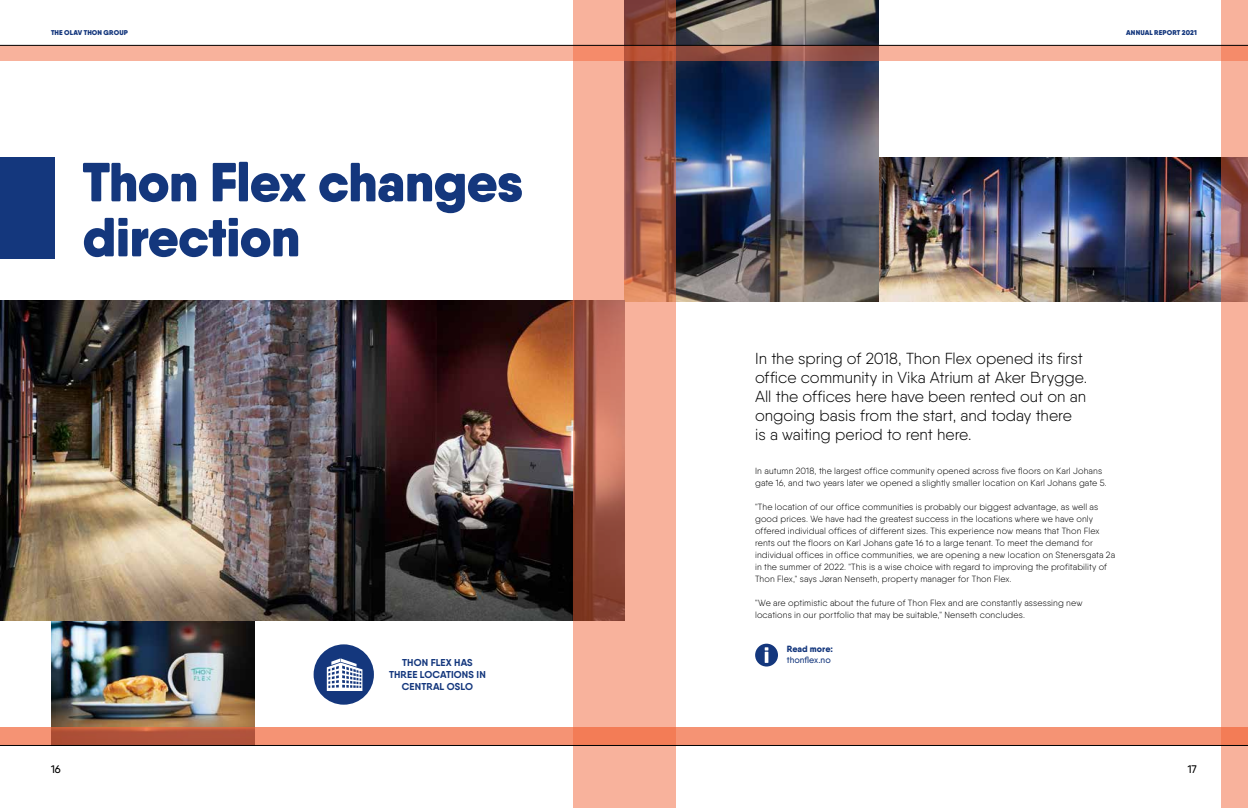
<style>
.page{position:relative;width:1248px;height:808px;background:#fff}
.page>*{position:absolute;margin:0;border:0;box-sizing:border-box;transform-origin:0 0}
.t1{font:900 55px/55px "Qanelas Soft";letter-spacing:-.015em;color:#14377d}
.t2{font:300 16px/19px "Qanelas Soft";letter-spacing:-.005em;color:#000}
.t3{font:500 11px "Qanelas Soft";color:#000}
.t4{font:700 10px/12px "Qanelas Soft";letter-spacing:.01em;color:#14377d;text-align:center}
.t5{font:300 9px/12px "Qanelas Soft";letter-spacing:.01em;color:#000}
.t6{font:500 9px "Qanelas Soft";color:#14377d}
.t7{font:800 9px "Qanelas Soft";letter-spacing:.005em;color:#14377d}
.t8{font:900 7px "Qanelas Soft";letter-spacing:.015em;color:#14377d}
</style>
<div class="page">
<img style="left:878px;top:157px;width:343px;height:144px">
<img style="left:51px;top:620px;width:204px;height:107px">
<img style="left:675px;top:0;width:203px;height:301px">
<img style="left:0;top:300px;width:573px;height:320px">
<svg style="left:0;top:727px;width:1221px;height:18px;background:#e98769"></svg>
<svg style="left:0;top:46px;width:1221px;height:15px;background:#e5a08c"></svg>
<div style="left:755px;top:644px;width:23px;height:22px;background:#14377d;border-radius:50%"></div>
<svg style="left:764px;top:647px;width:4px;height:16px"></svg>
<svg style="left:573px;top:0;width:102px;height:808px;background:#d68d78"></svg>
<svg style="left:1221px;top:0;width:26px;height:808px;background:#e9a28e"></svg>
<div style="left:0;top:157px;width:55px;height:101px;background:#14377d"></div>
<div style="left:313px;top:644px;width:61px;height:61px;background:#14377d;border-radius:50%"></div>
<svg style="left:327px;top:658px;width:35px;height:33px"></svg>
<hr style="left:0;top:45px;width:1247px;height:1px;background:#000">
<hr style="left:0;top:745px;width:1247px;height:1px;background:#000">
<p class="t8" style="left:51px;top:28px;width:78px">THE OLAV THON GROUP</p>
<p class="t8" style="left:1126px;top:28px;width:72px">ANNUAL REPORT 2021</p>
<h1 class="t1" style="left:83px;top:154px;width:442px">Thon Flex changes direction</h1>
<p class="t4" style="left:389px;top:656px;width:98px">THON FLEX HAS<br>THREE LOCATIONS IN<br>CENTRAL OSLO</p>
<h2 class="t2" style="left:755px;top:349px;width:333px">In the spring of 2018, Thon Flex opened its first office community in Vika Atrium at Aker Brygge.<br>All the offices here have been rented out on an ongoing basis from the start, and today there<br>is a waiting period to rent here.</h2>
<p class="t5" style="left:755px;top:464px;width:353px">In autumn 2018, the largest office community opened across five floors on Karl Johans gate 16, and two years later we opened a slightly smaller location on Karl Johans gate 5.</p>
<p class="t5" style="left:755px;top:500px;width:361px">"The location of our office communities is probably our biggest advantage, as well as good prices. We have had the greatest success in the locations where we have only offered individual offices of different sizes. This experience now means that Thon Flex rents out the floors on Karl Johans gate 16 to a large tenant. To meet the demand for individual offices in office communities, we are opening a new location on Stenersgata 2a in the summer of 2022. "This is a wise choice with regard to improving the profitability of Thon Flex," says Jøran Nenseth, property manager for Thon Flex.</p>
<p class="t5" style="left:755px;top:596px;width:329px">"We are optimistic about the future of Thon Flex and are constantly assessing new locations in our portfolio that may be suitable," Nenseth concludes.</p>
<p class="t7" style="left:786px;top:643px;width:48px">Read more:</p>
<p class="t6" style="left:786px;top:655px;width:45px">thonflex.no</p>
<p class="t3" style="left:51px;top:762px;width:11px">16</p>
<p class="t3" style="left:1187px;top:762px;width:11px">17</p>
</div>
